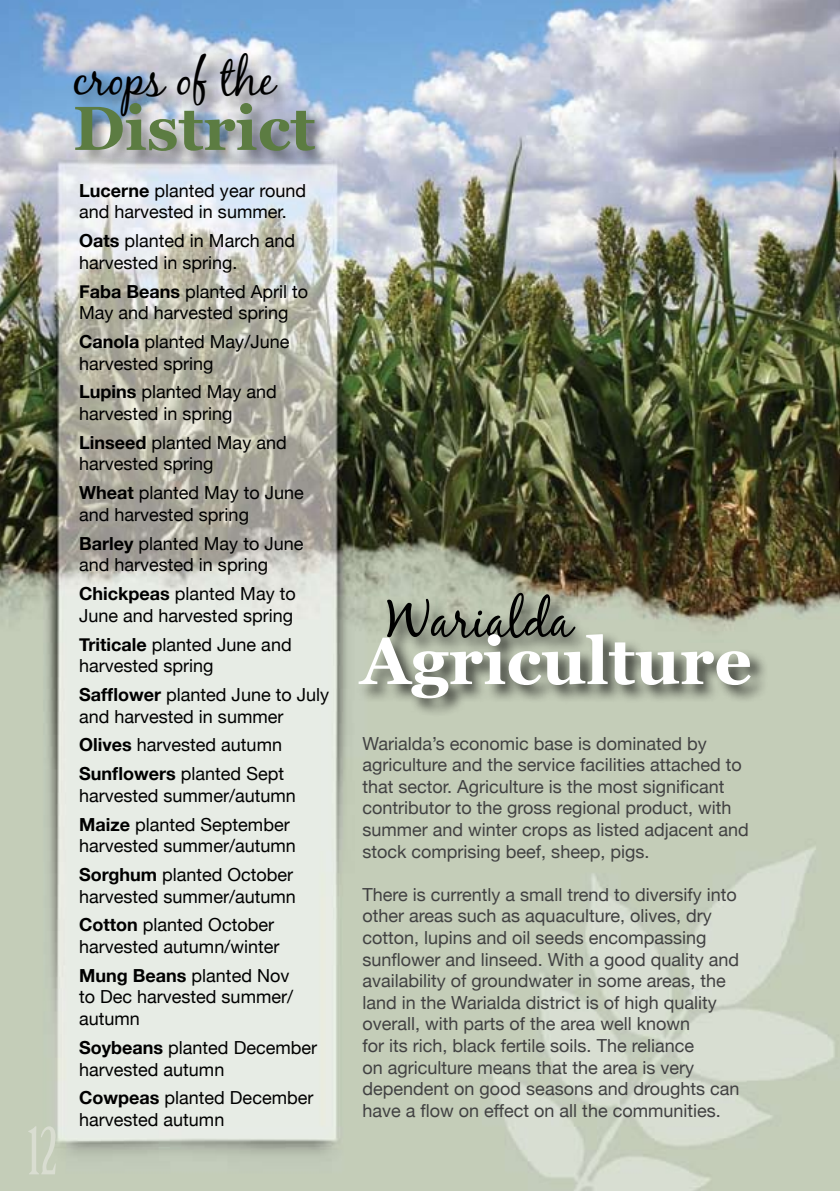
<style>
.page{position:relative;width:840px;height:1191px;background:#fff}
.page>*{position:absolute;margin:0;border:0;box-sizing:border-box;transform-origin:0 0}
.t1{font:700 66px "Georgia";color:#fff}
.t2{font:64px "Birch Std";color:#d9ddd1}
.t3{font:700 62px "Georgia";color:#5c7c42}
.t4{font:52px "Black Jack";color:#000}
.t5{font:46px "Black Jack";color:#000}
.t6{font:18px/21.6px "Helvetica Neue";color:#000}
.t7{font:18px/21.6px "Helvetica Neue";color:#414142}
.s1{font-weight:700}
</style>
<div class="page">
<img style="left:0;top:0;width:839px;height:1191px">
<div style="left:71px;top:50px;width:261px;height:119px;background:#000;opacity:.47"></div>
<div style="left:355px;top:590px;width:412px;height:126px;background:#000;opacity:.7"></div>
<h2 class="t2" style="left:28px;top:1115px;width:31px">12</h2>
<h3 class="t5" style="left:73px;top:51px;width:203px">crops of the</h3>
<h3 class="t3" style="left:73px;top:89px;width:243px">District</h3>
<p class="t6" style="left:79px;top:179px;width:228px"><span class="s1">Lucerne</span> planted year round and harvested in summer.</p>
<p class="t6" style="left:79px;top:230px;width:217px"><span class="s1">Oats</span> planted in March and harvested in spring.</p>
<p class="t6" style="left:79px;top:280px;width:230px"><span class="s1">Faba Beans</span> planted April to<br>May and harvested spring</p>
<p class="t6" style="left:79px;top:330px;width:212px"><span class="s1">Canola</span> planted May/June harvested spring</p>
<p class="t6" style="left:79px;top:381px;width:199px"><span class="s1">Lupins</span> planted May and harvested in spring</p>
<p class="t6" style="left:79px;top:431px;width:209px"><span class="s1">Linseed</span> planted May and harvested spring</p>
<p class="t6" style="left:79px;top:482px;width:226px"><span class="s1">Wheat</span> planted May to June and harvested spring</p>
<p class="t6" style="left:79px;top:532px;width:226px"><span class="s1">Barley</span> planted May to June and harvested in spring</p>
<p class="t6" style="left:79px;top:582px;width:218px"><span class="s1">Chickpeas</span> planted May to<br>June and harvested spring</p>
<p class="t6" style="left:79px;top:633px;width:214px"><span class="s1">Triticale</span> planted June and harvested spring</p>
<p class="t6" style="left:79px;top:683px;width:251px"><span class="s1">Safflower</span> planted June to July and harvested in summer</p>
<p class="t6" style="left:79px;top:730px;width:206px;line-height:28.8px"><span class="s1">Olives</span> harvested autumn<br><span class="s1">Sunflowers</span> planted Sept</p>
<p class="t6" style="left:79px;top:780px;width:218px;line-height:28.8px">harvested summer/autumn<br><span class="s1">Maize</span> planted September</p>
<p class="t6" style="left:79px;top:831px;width:218px;line-height:28.8px">harvested summer/autumn<br><span class="s1">Sorghum</span> planted October</p>
<p class="t6" style="left:79px;top:881px;width:218px;line-height:28.8px">harvested summer/autumn<br><span class="s1">Cotton</span> planted October</p>
<p class="t6" style="left:79px;top:932px;width:212px;line-height:28.8px">harvested autumn/winter<br><span class="s1">Mung Beans</span> planted Nov</p>
<p class="t6" style="left:79px;top:986px;width:215px">to Dec harvested summer/ autumn</p>
<p class="t6" style="left:79px;top:1036px;width:239px"><span class="s1">Soybeans</span> planted December harvested autumn</p>
<p class="t6" style="left:79px;top:1086px;width:236px"><span class="s1">Cowpeas</span> planted December harvested autumn</p>
<h3 class="t4" style="left:386px;top:587px;width:187px">Warialda</h3>
<h1 class="t1" style="left:360px;top:619px;width:393px">Agriculture</h1>
<p class="t7" style="left:362px;top:732px;width:388px">Warialda’s economic base is dominated by agriculture and the service facilities attached to that sector. Agriculture is the most significant contributor to the gross regional product, with summer and winter crops as listed adjacent and stock comprising beef, sheep, pigs.</p>
<p class="t7" style="left:362px;top:883px;width:378px">There is currently a small trend to diversify into other areas such as aquaculture, olives, dry cotton, lupins and oil seeds encompassing sunflower and linseed. With a good quality and availability of groundwater in some areas, the land in the Warialda district is of high quality overall, with parts of the area well known<br>for its rich, black fertile soils. The reliance<br>on agriculture means that the area is very dependent on good seasons and droughts can have a flow on effect on all the communities.</p>
</div>
